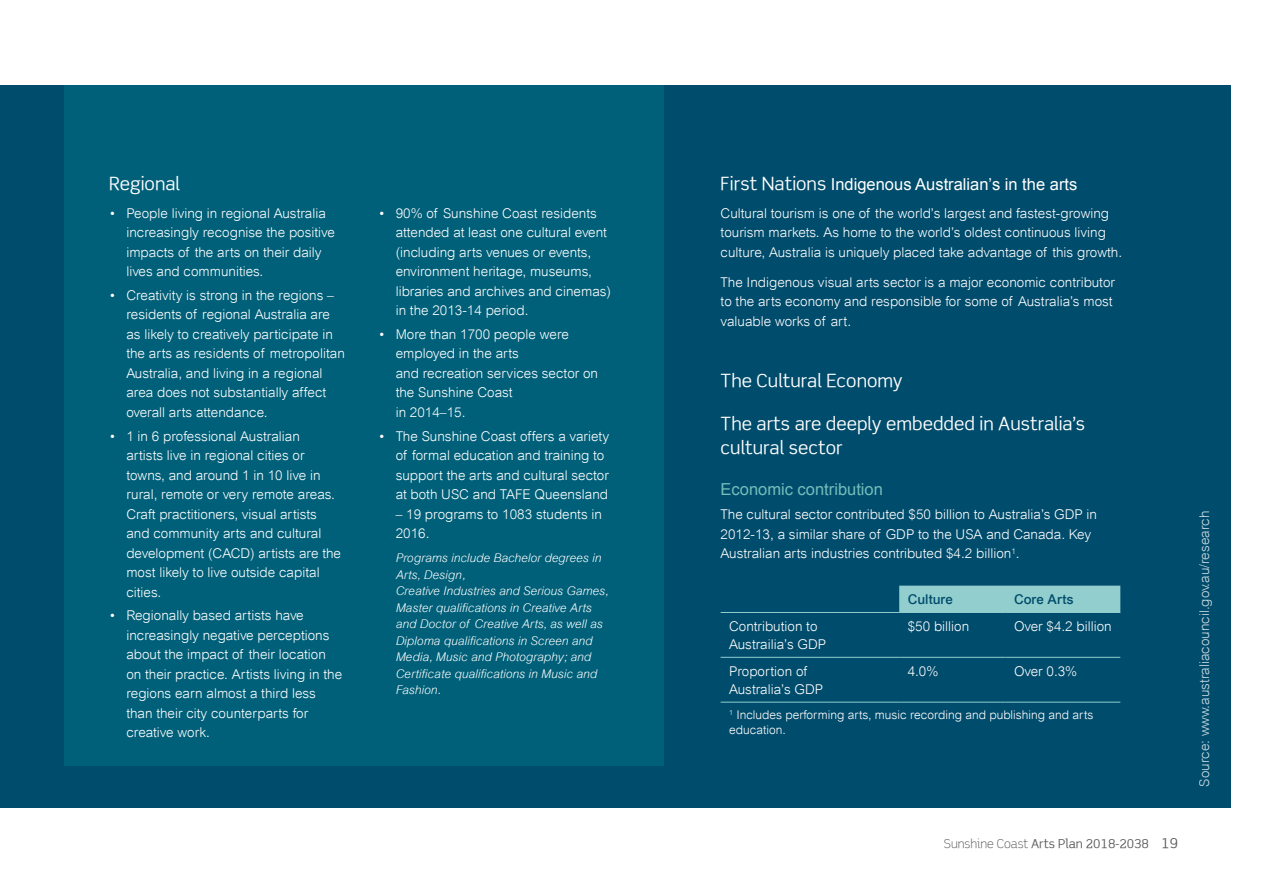
<style>
.page{position:relative;width:1263px;height:893px;background:#fff}
.page>*{position:absolute;margin:0;border:0;box-sizing:border-box;transform-origin:0 0}
.t1{font:18px/24px "Scene";color:#fff}
.t2{font:16.5px "Arial";color:#fff}
.t3{font:16.5px "Arial";color:#75bdba}
.t4{font:300 13.5px/19.5px "Arial";color:#fff}
.t5{font:500 13.5px "Arial";color:#004c6c}
.t6{font:12.15px "Scene Alt";color:#58595b}
.t7{font:italic 300 12px/16.5px "Arial";color:#fff}
.t8{font:300 12px/15px "Arial";color:#fff}
.s1{font-family:"Scene";font-size:18px}
.s2{font-weight:300}
.s3{font-size:13.5px}
</style>
<div class="page">
<div style="left:0;top:85px;width:1230px;height:723px;background:#004c6c"></div>
<div style="left:899px;top:586px;width:221px;height:26px;background:#93cecf"></div>
<hr style="left:721px;top:612px;width:178px;height:1px;background:#93cecf">
<hr style="left:899px;top:612px;width:106px;height:1px;background:#93cecf">
<hr style="left:1005px;top:612px;width:115px;height:1px;background:#93cecf">
<hr style="left:721px;top:657px;width:178px;height:1px;background:#93cecf">
<hr style="left:899px;top:657px;width:106px;height:1px;background:#93cecf">
<hr style="left:1005px;top:657px;width:115px;height:1px;background:#93cecf">
<hr style="left:721px;top:702px;width:178px;height:1px;background:#93cecf">
<hr style="left:899px;top:702px;width:106px;height:1px;background:#93cecf">
<hr style="left:1005px;top:702px;width:115px;height:1px;background:#93cecf">
<div style="left:64px;top:85px;width:599px;height:681px;background:#006079"></div>
<h1 class="t1" style="left:109px;top:171px;width:72px">Regional</h1>
<p class="t4" style="left:126px;top:203px;width:210px;text-indent:-17px">• People living in regional Australia increasingly recognise the positive impacts of the arts on their daily lives and communities.</p>
<p class="t4" style="left:126px;top:285px;width:220px;text-indent:-17px">• Creativity is strong in the regions – residents of regional Australia are as likely to creatively participate in the arts as residents of metropolitan Australia, and living in a regional area does not substantially affect overall arts attendance.</p>
<p class="t4" style="left:126px;top:426px;width:216px;text-indent:-17px">• 1 in 6 professional Australian<br>artists live in regional cities or towns, and around 1 in 10 live in rural, remote or very remote areas.<br>Craft practitioners, visual artists and community arts and cultural development (CACD) artists are the most likely to live outside capital cities.</p>
<p class="t4" style="left:126px;top:606px;width:217px;text-indent:-17px">• Regionally based artists have increasingly negative perceptions about the impact of their location on their practice. Artists living in the regions earn almost a third less than their city counterparts for creative work.</p>
<p class="t4" style="left:396px;top:203px;width:217px;text-indent:-17px">• 90% of Sunshine Coast residents attended at least one cultural event (including arts venues or events, environment heritage, museums, libraries and archives and cinemas) in the 2013-14 period.</p>
<p class="t4" style="left:396px;top:324px;width:204px;text-indent:-17px">• More than 1700 people were employed in the arts<br>and recreation services sector on the Sunshine Coast<br>in 2014–15.</p>
<p class="t4" style="left:396px;top:426px;width:215px;text-indent:-17px">• The Sunshine Coast offers a variety of formal education and training to support the arts and cultural sector at both USC and TAFE Queensland</p>
<p class="t4" style="left:396px;top:504px;width:208px">– 19 programs to 1083 students in<br>2016.</p>
<p class="t7" style="left:396px;top:550px;width:214px">Programs include Bachelor degrees in<br>Arts, Design,<br>Creative Industries and Serious Games,<br>Master qualifications in Creative Arts and Doctor of Creative Arts, as well as<br>Diploma qualifications in Screen and<br>Media, Music and Photography; and<br>Certificate qualifications in Music and<br>Fashion.</p>
<p class="t2" style="left:721px;top:173px;width:358px"><span class="s1">First Nations</span> Indigenous Australian’s in the arts</p>
<p class="t4" style="left:721px;top:203px;width:403px">Cultural tourism is one of the world’s largest and fastest-growing tourism markets. As home to the world’s oldest continuous living culture, Australia is uniquely placed take advantage of this growth.</p>
<p class="t4" style="left:721px;top:272px;width:396px">The Indigenous visual arts sector is a major economic contributor to the arts economy and responsible for some of Australia’s most valuable works of art.</p>
<h1 class="t1" style="left:721px;top:368px;width:183px">The Cultural Economy</h1>
<h1 class="t1" style="left:721px;top:411px;width:366px">The arts are deeply embedded in Australia’s cultural sector</h1>
<p class="t3" style="left:721px;top:478px;width:164px">Economic contribution</p>
<p class="t4" style="left:721px;top:505px;width:378px">The cultural sector contributed $50 billion to Australia’s GDP in<br>2012-13, a similar share of GDP to the USA and Canada. Key<br>Australian arts industries contributed $4.2 billion<sup>1</sup>.</p>
<p class="t5" style="left:908px;top:591px;width:47px">Culture</p>
<p class="t5" style="left:1014px;top:591px;width:61px">Core Arts</p>
<p class="t4" style="left:729px;top:617px;width:98px;line-height:18px">Contribution to<br>Austrailia’s GDP</p>
<p class="t4" style="left:908px;top:616px;width:63px">$50 billion</p>
<p class="t4" style="left:1014px;top:616px;width:99px">Over $4.2 billion</p>
<p class="t4" style="left:729px;top:662px;width:95px;line-height:18px">Proportion of<br>Australia’s GDP</p>
<p class="t4" style="left:908px;top:661px;width:32px">4.0%</p>
<p class="t4" style="left:1014px;top:661px;width:65px">Over 0.3%</p>
<p class="t8" style="left:729px;top:708px;width:366px"><sup>1</sup> Includes performing arts, music recording and publishing and arts education.</p>
<p class="t6" style="left:944px;top:836px;width:235px"><span class="s2">Sunshine Coast</span> Arts Plan 2018-2038 <span class="s3">19</span></p>
<p class="t4" style="left:1195px;top:787px;width:277px;rotate:-90deg">Source: www.australiacouncil.gov.au/research</p>
</div>
